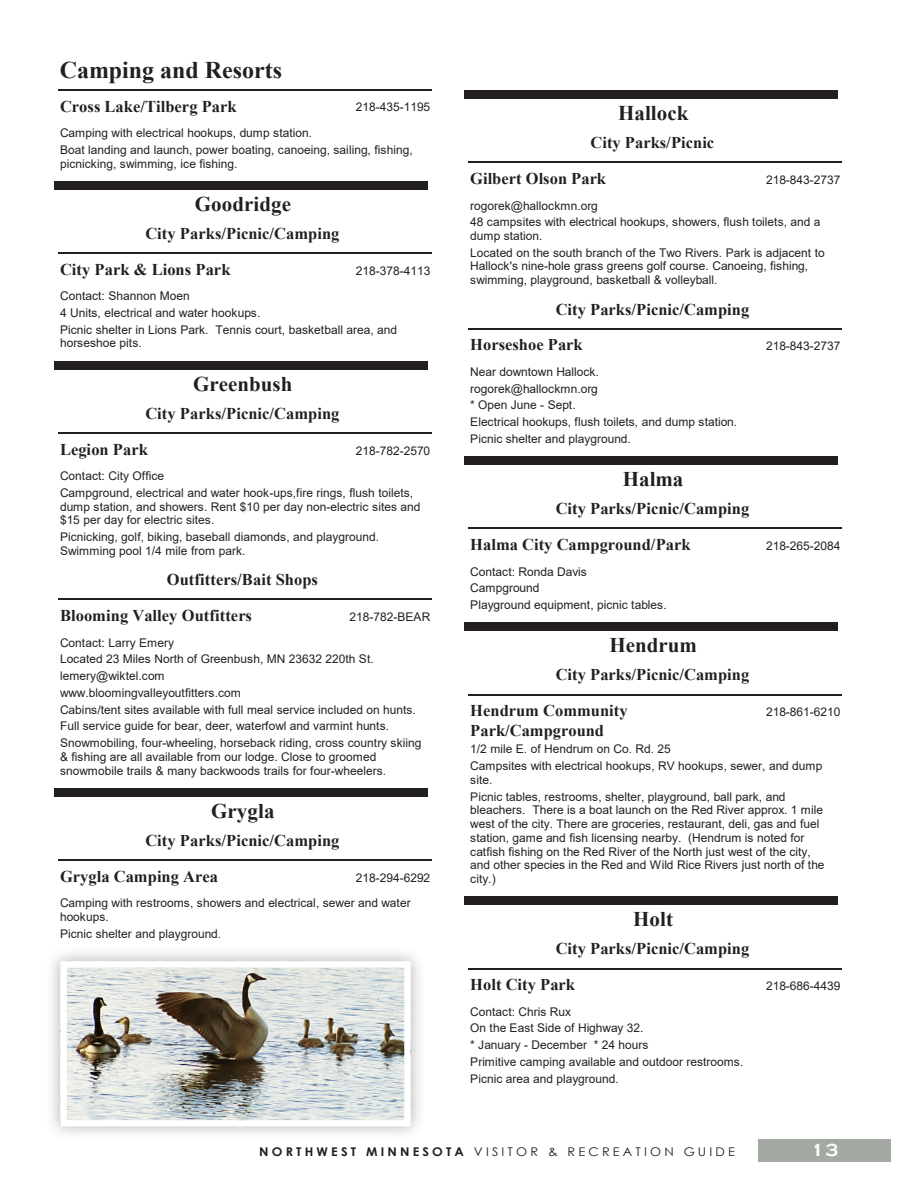
<style>
.page{position:relative;width:918px;height:1188px;background:#fff}
.page>*{position:absolute;margin:0;border:0;box-sizing:border-box;transform-origin:0 0}
.t1{font:700 24px "Times New Roman";color:#231f20}
.t2{font:700 21px "Times New Roman";letter-spacing:.005em;color:#231f20}
.t3{font:700 18px "Copperplate Gothic";color:#fff}
.t4{font:700 16.5px/35.8px "Times New Roman";color:#231f20}
.t5{font:12px/13.8px "Arial";color:#231f20}
.t6{font:12px "Century Gothic";letter-spacing:.25em;color:#231f20;scale:1.06 1}
.s1{font-weight:700}
</style>
<div class="page">
<hr style="left:59px;top:89px;width:373px;height:2px;background:#231f20">
<div style="left:54px;top:181px;width:373px;height:9px;background:#231f20"></div>
<hr style="left:59px;top:252px;width:373px;height:2px;background:#231f20">
<div style="left:54px;top:361px;width:373px;height:8px;background:#231f20"></div>
<hr style="left:59px;top:432px;width:373px;height:2px;background:#231f20">
<hr style="left:59px;top:599px;width:373px;height:1px;background:#231f20">
<div style="left:54px;top:788px;width:373px;height:9px;background:#231f20"></div>
<hr style="left:59px;top:859px;width:373px;height:2px;background:#231f20">
<div style="left:464px;top:90px;width:374px;height:9px;background:#231f20"></div>
<hr style="left:469px;top:162px;width:373px;height:1px;background:#231f20">
<hr style="left:469px;top:328px;width:373px;height:2px;background:#231f20">
<div style="left:464px;top:456px;width:374px;height:9px;background:#231f20"></div>
<hr style="left:469px;top:528px;width:373px;height:1px;background:#231f20">
<div style="left:464px;top:622px;width:374px;height:9px;background:#231f20"></div>
<hr style="left:469px;top:694px;width:373px;height:2px;background:#231f20">
<div style="left:464px;top:896px;width:374px;height:9px;background:#231f20"></div>
<hr style="left:469px;top:968px;width:373px;height:1px;background:#231f20">
<div style="left:45px;top:946px;width:381px;height:195px;background:#231f20;opacity:.35"></div>
<img style="left:67px;top:968px;width:337px;height:151px">
<div style="left:60px;top:961px;width:351px;height:165px;border:6px solid #fff"></div>
<div style="left:759px;top:1139px;width:132px;height:22px;background:#a5a9a4"></div>
<h1 class="t1" style="left:60px;top:52px;width:224px">Camping and Resorts</h1>
<h3 class="t4" style="left:60px;top:88px;width:178px">Cross Lake/Tilberg Park</h3>
<p class="t5" style="left:60px;top:124px;width:354px;line-height:16.8px">Camping with electrical hookups, dump station.<br>Boat landing and launch, power boating, canoeing, sailing, fishing,</p>
<p class="t5" style="left:60px;top:156px;width:179px">picnicking, swimming, ice fishing.</p>
<p class="t5" style="left:356px;top:100px;width:76px">218-435-1195</p>
<h2 class="t2" style="left:195px;top:188px;width:98px">Goodridge</h2>
<h3 class="t4" style="left:60px;top:215px;width:281px;text-indent:85px">City Parks/Picnic/Camping<br>City Park &amp; Lions Park</h3>
<p class="t5" style="left:60px;top:304px;width:339px;line-height:16.8px">4 Units, electrical and water hookups.<br>Picnic shelter in Lions Park. Tennis court, basketball area, and</p>
<p class="t5" style="left:60px;top:336px;width:83px">horseshoe pits.</p>
<p class="t5" style="left:356px;top:264px;width:76px">218-378-4113</p>
<p class="t5" style="left:60px;top:289px;width:131px">Contact: Shannon Moen</p>
<h2 class="t2" style="left:193px;top:368px;width:101px">Greenbush</h2>
<h3 class="t4" style="left:60px;top:395px;width:281px;text-indent:85px">City Parks/Picnic/Camping<br>Legion Park</h3>
<p class="t5" style="left:60px;top:486px;width:362px">Campground, electrical and water hook-ups,fire rings, flush toilets, dump station, and showers. Rent $10 per day non-electric sites and $15 per day for electric sites.</p>
<p class="t5" style="left:60px;top:530px;width:321px">Picnicking, golf, biking, baseball diamonds, and playground.<br>Swimming pool 1/4 mile from park.</p>
<p class="t5" style="left:356px;top:443px;width:76px">218-782-2570</p>
<p class="t5" style="left:60px;top:469px;width:106px">Contact: City Office</p>
<h3 class="t4" style="left:60px;top:561px;width:259px;text-indent:107px">Outfitters/Bait Shops<br>Blooming Valley Outfitters</h3>
<p class="t5" style="left:60px;top:652px;width:315px">Located 23 Miles North of Greenbush, MN 23632 220th St.</p>
<p class="t5" style="left:60px;top:702px;width:357px">Cabins/tent sites available with full meal service included on hunts.</p>
<p class="t5" style="left:60px;top:736px;width:363px">Snowmobiling, four-wheeling, horseback riding, cross country skiing &amp; fishing are all available from our lodge. Close to groomed snowmobile trails &amp; many backwoods trails for four-wheelers.</p>
<p class="t5" style="left:350px;top:610px;width:82px">218-782-BEAR</p>
<p class="t5" style="left:60px;top:635px;width:115px">Contact: Larry Emery</p>
<p class="t5" style="left:60px;top:667px;width:182px;line-height:16.8px">lemery@wiktel.com www.bloomingvalleyoutfitters.com</p>
<p class="t5" style="left:60px;top:719px;width:331px">Full service guide for bear, deer, waterfowl and varmint hunts.</p>
<h2 class="t2" style="left:211px;top:795px;width:65px">Grygla</h2>
<h3 class="t4" style="left:60px;top:822px;width:281px;text-indent:85px">City Parks/Picnic/Camping<br>Grygla Camping Area</h3>
<p class="t5" style="left:60px;top:896px;width:352px">Camping with restrooms, showers and electrical, sewer and water hookups.</p>
<p class="t5" style="left:60px;top:927px;width:163px">Picnic shelter and playground.</p>
<p class="t5" style="left:356px;top:870px;width:76px">218-294-6292</p>
<h2 class="t2" style="left:618px;top:98px;width:72px">Hallock</h2>
<h3 class="t4" style="left:470px;top:124px;width:245px;text-indent:120px">City Parks/Picnic<br>Gilbert Olson Park</h3>
<p class="t5" style="left:470px;top:215px;width:352px">48 campsites with electrical hookups, showers, flush toilets, and a dump station.</p>
<p class="t5" style="left:470px;top:246px;width:356px">Located on the south branch of the Two Rivers. Park is adjacent to<br>Hallock's nine-hole grass greens golf course. Canoeing, fishing, swimming, playground, basketball &amp; volleyball.</p>
<p class="t5" style="left:766px;top:173px;width:76px">218-843-2737</p>
<p class="t5" style="left:470px;top:198px;width:129px">rogorek@hallockmn.org</p>
<h3 class="t4" style="left:470px;top:291px;width:280px;text-indent:85px">City Parks/Picnic/Camping<br>Horseshoe Park</h3>
<p class="t5" style="left:470px;top:365px;width:130px">Near downtown Hallock.</p>
<p class="t5" style="left:470px;top:397px;width:269px;line-height:16.8px">* Open June - Sept.<br>Electrical hookups, flush toilets, and dump station.<br>Picnic shelter and playground.</p>
<p class="t5" style="left:470px;top:382px;width:129px">rogorek@hallockmn.org</p>
<h2 class="t2" style="left:623px;top:464px;width:62px">Halma</h2>
<h3 class="t4" style="left:470px;top:490px;width:280px;text-indent:85px">City Parks/Picnic/Camping<br>Halma City Campground/Park</h3>
<p class="t5" style="left:470px;top:580px;width:198px;line-height:16.8px">Campground<br>Playground equipment, picnic tables.</p>
<p class="t5" style="left:470px;top:564px;width:118px">Contact: Ronda Davis</p>
<p class="t5" style="left:766px;top:339px;width:76px">218-843-2737</p>
<p class="t5" style="left:766px;top:539px;width:76px">218-265-2084</p>
<h2 class="t2" style="left:609px;top:630px;width:89px">Hendrum</h2>
<h3 class="t4" style="left:470px;top:657px;width:280px;text-indent:85px">City Parks/Picnic/Camping<br>Hendrum Community</h3>
<h3 class="t4" style="left:470px;top:712px;width:135px">Park/Campground</h3>
<p class="t5" style="left:470px;top:741px;width:354px;line-height:16.8px">1/2 mile E. of Hendrum on Co. Rd. 25<br>Campsites with electrical hookups, RV hookups, sewer, and dump</p>
<p class="t5" style="left:470px;top:771px;width:317px;line-height:16.8px">site.<br>Picnic tables, restrooms, shelter, playground, ball park, and</p>
<p class="t5" style="left:470px;top:803px;width:356px">bleachers. There is a boat launch on the Red River approx. 1 mile west of the city. There are groceries, restaurant, deli, gas and fuel station, game and fish licensing nearby. (Hendrum is noted for catfish fishing on the Red River of the North just west of the city, and other species in the Red and Wild Rice Rivers just north of the city.)</p>
<p class="t5" style="left:766px;top:705px;width:76px">218-861-6210</p>
<h2 class="t2" style="left:633px;top:904px;width:41px">Holt</h2>
<h3 class="t4" style="left:470px;top:930px;width:280px;text-indent:85px">City Parks/Picnic/Camping<br>Holt City Park</h3>
<p class="t5" style="left:470px;top:1020px;width:275px;line-height:16.8px">On the East Side of Highway 32.<br>* January - December * 24 hours<br>Primitive camping available and outdoor restrooms.<br>Picnic area and playground.</p>
<p class="t5" style="left:470px;top:1005px;width:102px">Contact: Chris Rux</p>
<p class="t5" style="left:766px;top:979px;width:76px">218-686-4439</p>
<p class="t6" style="left:259px;top:1143px;width:450px"><span class="s1">NORTHWEST MINNESOTA</span> VISITOR &amp; RECREATION GUIDE</p>
<h3 class="t3" style="left:811px;top:1140px;width:29px">13</h3>
</div>
